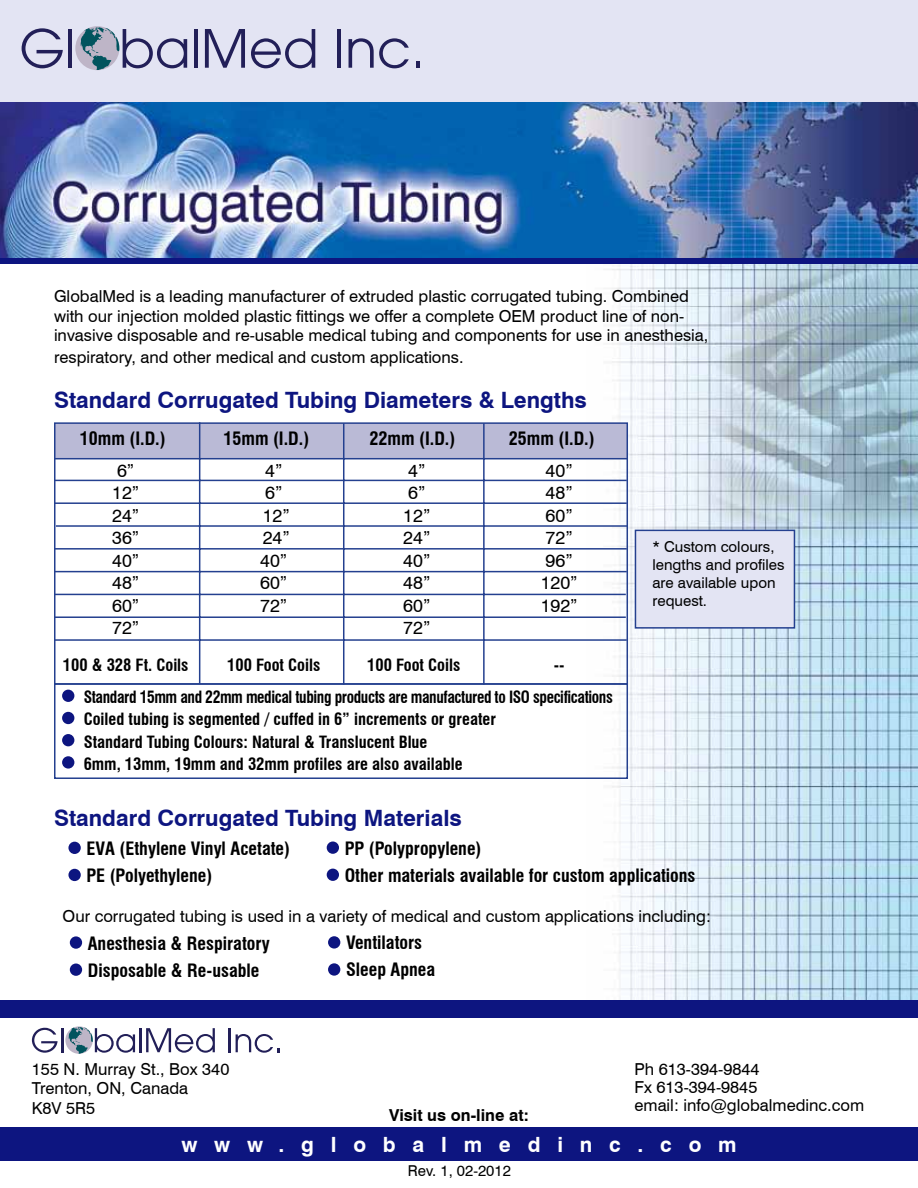
<style>
.page{position:relative;width:918px;height:1188px;background:#fff}
.page>*{position:absolute;margin:0;border:0;box-sizing:border-box;transform-origin:0 0}
.t1{font:700 22.5px "Swiss 721 BT";color:#0d1580}
.t2{font:700 21px "Swiss 721 BT";letter-spacing:.8em;color:#fff}
.t3{font:700 condensed 18px/27px "Swiss 721 BT";color:#000}
.t4{font:18px/22.5px "Swiss 721 BT";color:#000}
.t5{font:16.5px/19.5px "Swiss 721 BT";color:#000}
.t6{font:700 condensed 16.5px/22.5px "Swiss 721 BT";color:#000;scale:.94 1}
.t7{font:700 condensed 16.5px "Swiss 721 BT";color:#000}
.t8{font:700 16.5px "Swiss 721 BT";color:#000}
.t9{font:15px/18px "Swiss 721 BT";color:#000}
</style>
<div class="page">
<img style="left:587px;top:263px;width:331px;height:737px">
<div style="left:0;top:0;width:918px;height:103px;background:#e3e4f3"></div>
<svg style="left:22px;top:28px;width:41px;height:40px"></svg>
<hr style="left:69px;top:29px;width:3px;height:39px;background:#221f58">
<hr style="left:194px;top:29px;width:3px;height:39px;background:#221f58">
<svg style="left:205px;top:29px;width:40px;height:39px"></svg>
<svg style="left:251px;top:29px;width:64px;height:39px"></svg>
<hr style="left:337px;top:29px;width:4px;height:39px;background:#221f58">
<svg style="left:349px;top:38px;width:60px;height:30px"></svg>
<svg style="left:416px;top:61px;width:4px;height:7px"></svg>
<div style="left:75px;top:26px;width:44px;height:44px;background:#beb5c7;border-radius:50%"></div>
<svg style="left:80px;top:27px;width:107px;height:43px"></svg>
<div style="left:55px;top:423px;width:572px;height:36px;background:#babad6"></div>
<div style="left:54px;top:422px;width:574px;height:263px;border:2px solid #24408f"></div>
<hr style="left:55px;top:458px;width:572px;height:1px;background:#24408f">
<hr style="left:55px;top:480px;width:572px;height:1px;background:#24408f">
<hr style="left:55px;top:502px;width:572px;height:2px;background:#24408f">
<hr style="left:56px;top:525px;width:572px;height:2px;background:#24408f">
<hr style="left:55px;top:548px;width:572px;height:2px;background:#24408f">
<hr style="left:55px;top:571px;width:572px;height:1px;background:#24408f">
<hr style="left:54px;top:594px;width:572px;height:1px;background:#24408f">
<hr style="left:54px;top:616px;width:572px;height:2px;background:#24408f">
<hr style="left:55px;top:639px;width:572px;height:2px;background:#24408f">
<hr style="left:199px;top:422px;width:1px;height:262px;background:#24408f">
<hr style="left:343px;top:423px;width:1px;height:262px;background:#24408f">
<hr style="left:483px;top:423px;width:2px;height:262px;background:#24408f">
<div style="left:62px;top:690px;width:12px;height:12px;background:#0d1580;border-radius:50%"></div>
<div style="left:62px;top:712px;width:12px;height:12px;background:#0d1580;border-radius:50%"></div>
<div style="left:62px;top:734px;width:12px;height:12px;background:#0d1580;border-radius:50%"></div>
<div style="left:62px;top:756px;width:12px;height:13px;background:#0d1580;border-radius:50%"></div>
<img style="left:0;top:103px;width:918px;height:155px">
<div style="left:0;top:258px;width:918px;height:5px;background:#0d1580"></div>
<div style="left:68px;top:842px;width:13px;height:12px;background:#0d1580;border-radius:50%"></div>
<div style="left:68px;top:869px;width:13px;height:12px;background:#0d1580;border-radius:50%"></div>
<div style="left:54px;top:683px;width:574px;height:96px;border:2px solid #24408f"></div>
<div style="left:327px;top:842px;width:12px;height:12px;background:#0d1580;border-radius:50%"></div>
<div style="left:327px;top:869px;width:12px;height:12px;background:#0d1580;border-radius:50%"></div>
<div style="left:70px;top:936px;width:12px;height:13px;background:#0d1580;border-radius:50%"></div>
<div style="left:70px;top:964px;width:12px;height:12px;background:#0d1580;border-radius:50%"></div>
<div style="left:328px;top:936px;width:12px;height:13px;background:#0d1580;border-radius:50%"></div>
<div style="left:328px;top:963px;width:12px;height:13px;background:#0d1580;border-radius:50%"></div>
<div style="left:635px;top:530px;width:160px;height:99px;background:#e3e4f3;border:2px solid #25408f"></div>
<svg style="left:32px;top:1028px;width:26px;height:25px"></svg>
<hr style="left:61px;top:1028px;width:2px;height:24px;background:#221f58">
<hr style="left:139px;top:1028px;width:2px;height:24px;background:#221f58">
<svg style="left:146px;top:1028px;width:69px;height:25px"></svg>
<hr style="left:229px;top:1028px;width:2px;height:24px;background:#221f58">
<svg style="left:236px;top:1034px;width:44px;height:19px"></svg>
<svg style="left:65px;top:1026px;width:28px;height:28px"></svg>
<svg style="left:69px;top:1027px;width:66px;height:27px"></svg>
<div style="left:0;top:1000px;width:918px;height:18px;background:#0d1580"></div>
<div style="left:0;top:1128px;width:918px;height:33px;background:#0d1580"></div>
<p class="t5" style="left:54px;top:286px;width:656px">GlobalMed is a leading manufacturer of extruded plastic corrugated tubing. Combined with our injection molded plastic fittings we offer a complete OEM product line of non&shy;invasive disposable and re-usable medical tubing and components for use in anesthesia,</p>
<p class="t5" style="left:54px;top:347px;width:411px">respiratory, and other medical and custom applications.</p>
<h1 class="t1" style="left:54px;top:386px;width:534px">Standard Corrugated Tubing Diameters &amp; Lengths</h1>
<p class="t3" style="left:80px;top:425px;width:87px">10mm (I.D.)</p>
<p class="t3" style="left:224px;top:425px;width:87px">15mm (I.D.)</p>
<p class="t3" style="left:370px;top:425px;width:87px">22mm (I.D.)</p>
<p class="t3" style="left:509px;top:425px;width:87px">25mm (I.D.)</p>
<p class="t4" style="left:112px;top:459px;width:29px">6”<br>12”<br>24”<br>36”<br>40”<br>48”<br>60”<br>72”</p>
<p class="t4" style="left:541px;top:459px;width:39px">40”<br>48”<br>60”<br>72”<br>96”<br>120”<br>192”</p>
<p class="t4" style="left:260px;top:459px;width:31px">4”<br>6”<br>12”<br>24”<br>40”<br>60”<br>72”</p>
<p class="t4" style="left:403px;top:459px;width:29px">4”<br>6”<br>12”<br>24”<br>40”<br>48”<br>60”<br>72”</p>
<p class="t7" style="left:63px;top:656px;width:127px">100 &amp; 328 Ft. Coils</p>
<p class="t7" style="left:227px;top:656px;width:95px">100 Foot Coils</p>
<p class="t7" style="left:367px;top:656px;width:95px">100 Foot Coils</p>
<p class="t7" style="left:554px;top:656px;width:12px">--</p>
<p class="t9" style="left:652px;top:538px;width:133px">* Custom colours, lengths and profiles are available upon request.</p>
<p class="t6" style="left:84px;top:685px;width:565px">Standard 15mm and 22mm medical tubing products are manufactured to ISO specifications Coiled tubing is segmented / cuffed in 6” increments or greater<br>Standard Tubing Colours: Natural &amp; Translucent Blue<br>6mm, 13mm, 19mm and 32mm profiles are also available</p>
<h1 class="t1" style="left:54px;top:805px;width:409px">Standard Corrugated Tubing Materials</h1>
<p class="t3" style="left:86px;top:835px;width:205px">EVA (Ethylene Vinyl Acetate)<br>PE (Polyethylene)</p>
<p class="t3" style="left:345px;top:835px;width:352px">PP (Polypropylene)<br>Other materials available for custom applications</p>
<p class="t5" style="left:63px;top:906px;width:650px">Our corrugated tubing is used in a variety of medical and custom applications including:</p>
<p class="t3" style="left:88px;top:930px;width:184px">Anesthesia &amp; Respiratory<br>Disposable &amp; Re-usable</p>
<p class="t3" style="left:346px;top:929px;width:91px">Ventilators<br>Sleep Apnea</p>
<p class="t5" style="left:32px;top:1059px;width:199px">155 N. Murray St., Box 340<br>Trenton, ON, Canada<br>K8V 5R5</p>
<p class="t2" style="left:181px;top:1132px;width:557px">www.globalmedinc.com</p>
<p class="t5" style="left:634px;top:1060px;width:231px;line-height:18px">Ph 613-394-9844<br>Fx 613-394-9845<br>email: info@globalmedinc.com</p>
<p class="t8" style="left:389px;top:1105px;width:141px">Visit us on-line at:</p>
<p class="t9" style="left:408px;top:1161px;width:105px">Rev. 1, 02-2012</p>
</div>
